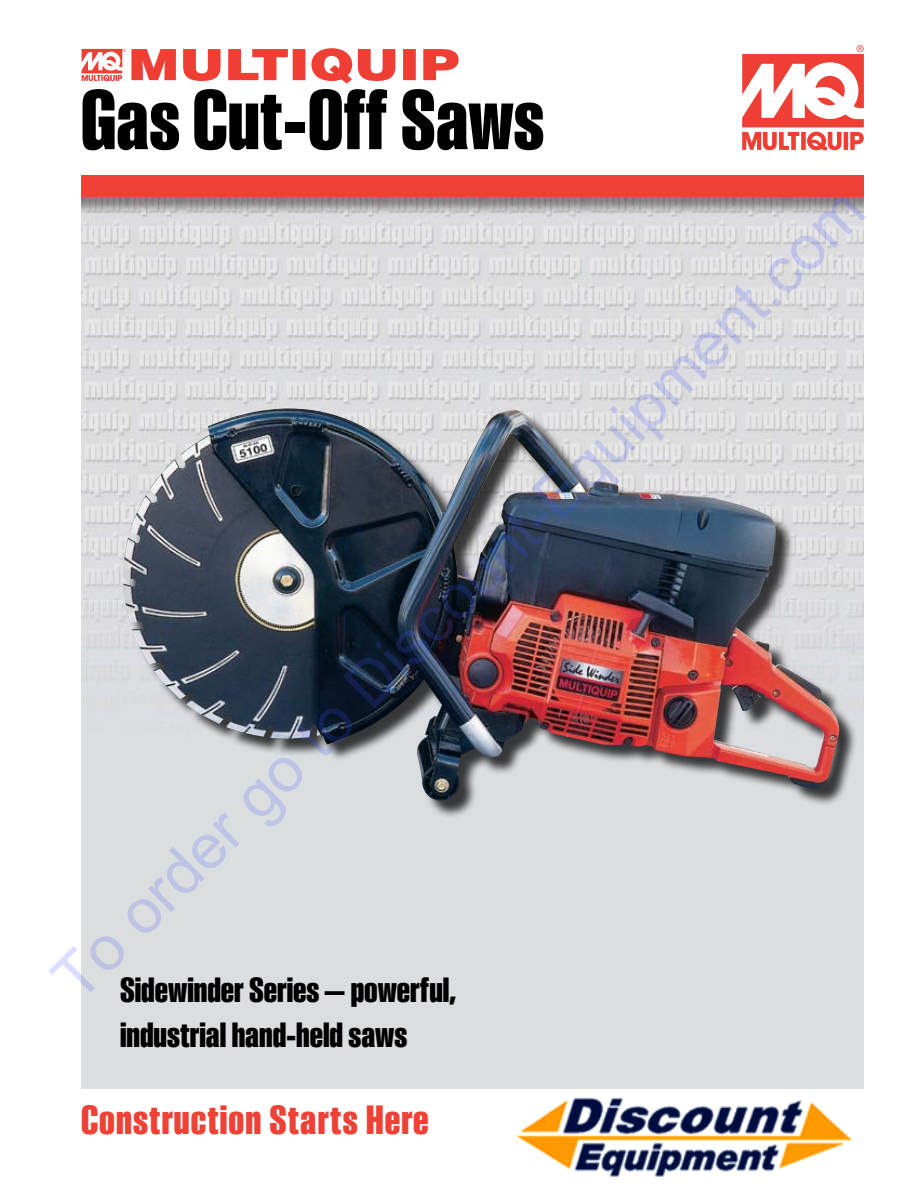
<style>
.page{position:relative;width:918px;height:1188px;background:#fff}
.page>*{position:absolute;margin:0;border:0;box-sizing:border-box;transform-origin:0 0}
.t1{font:700 87px "Smart Sans";color:#000}
.t2{font:63px "Arial";color:rgb(64 84 255/.19)}
.t3{font:700 42px "Smart Sans";letter-spacing:.025em;color:#ef4135}
.t4{font:700 36px/45px "Smart Sans";color:#000}
</style>
<div class="page">
<img style="left:81px;top:197px;width:783px;height:676px">
<div style="left:81px;top:873px;width:783px;height:216px;background:#dcddde"></div>
<div style="left:81px;top:176px;width:783px;height:21px;background:#ef4135"></div>
<div style="left:125px;top:411px;width:739px;height:415px;background:#000;opacity:.75"></div>
<img style="left:123px;top:409px;width:495px;height:392px">
<svg style="left:742px;top:45px;width:122px;height:105px"></svg>
<svg style="left:82px;top:48px;width:377px;height:36px"></svg>
<img style="left:516px;top:1098px;width:336px;height:79px">
<h1 class="t1" style="left:81px;top:71px;width:465px">Gas Cut-Off Saws</h1>
<h2 class="t2" style="left:33px;top:958px;width:1118px;rotate:-45deg">To order go to Discount-Equipment.com</h2>
<p class="t4" style="left:120px;top:968px;width:338px">Sidewinder Series — powerful, industrial hand-held saws</p>
<p class="t3" style="left:81px;top:1096px;width:349px">Construction Starts Here</p>
</div>
